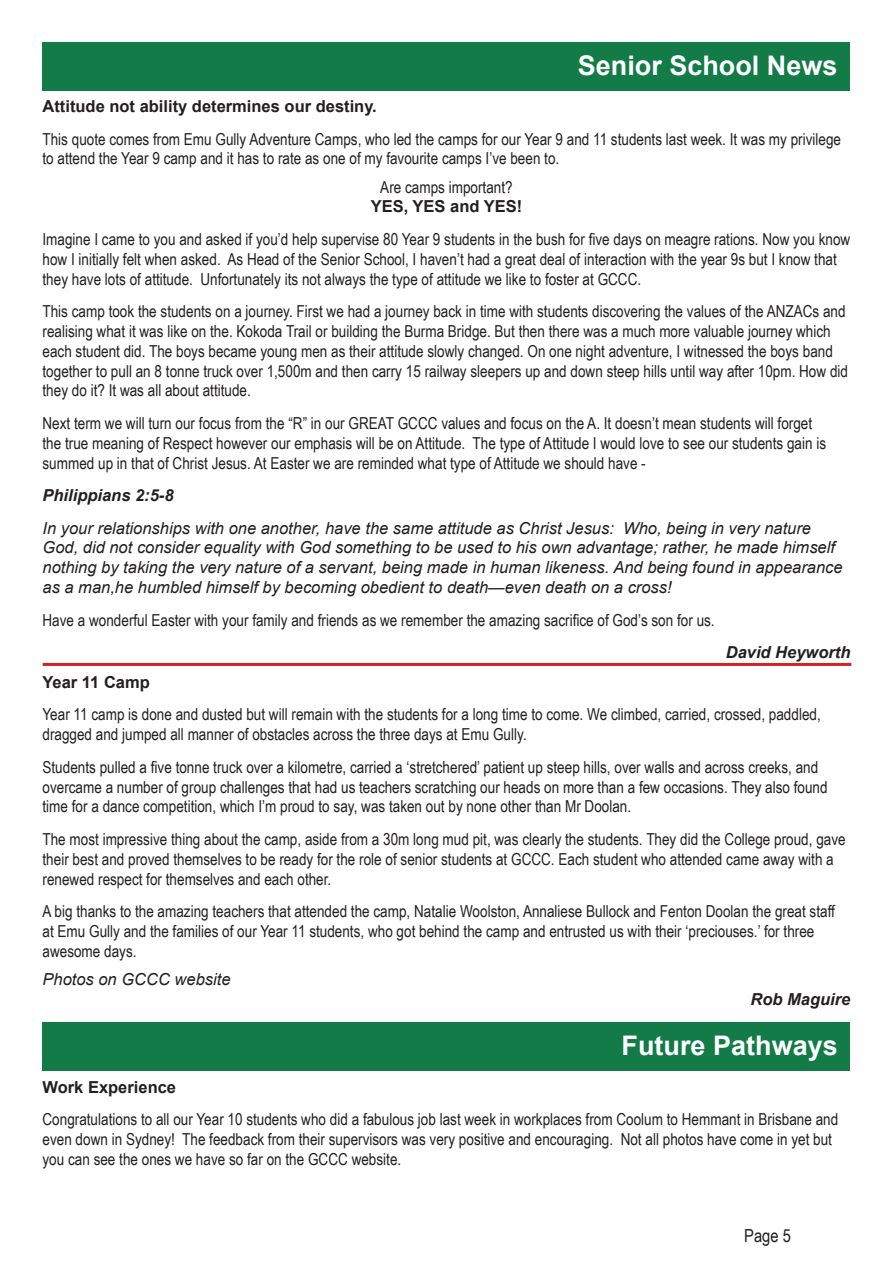
<style>
.page{position:relative;width:893px;height:1263px;background:#fff}
.page>*{position:absolute;margin:0;border:0;box-sizing:border-box;transform-origin:0 0}
.t1{font:700 27px "Arial";color:#fff}
.t2{font:18px "Arial Narrow";color:#231f20}
.t3{font:16.5px/19.8px "Arial Narrow";color:#231f20}
.t4{font:italic 16.5px/19.8px "Arial";color:#231f20}
.t5{font:700 16.5px "Arial";color:#231f20}
.t6{font:italic 700 16.5px "Arial";color:#231f20}
</style>
<div class="page">
<hr style="left:43px;top:663px;width:808px;height:3px;background:#d1232a">
<div style="left:42px;top:43px;width:808px;height:48px;background:#127b47"></div>
<div style="left:43px;top:1023px;width:807px;height:48px;background:#127b47"></div>
<p class="t1" style="left:578px;top:47px;width:261px">Senior School News</p>
<p class="t5" style="left:43px;top:95px;width:336px">Attitude not ability determines our destiny.</p>
<p class="t3" style="left:43px;top:128px;width:800px">This quote comes from Emu Gully Adventure Camps, who led the camps for our Year 9 and 11 students last week. It was my privilege to attend the Year 9 camp and it has to rate as one of my favourite camps I’ve been to.</p>
<p class="t3" style="left:380px;top:176px;width:134px">Are camps important?</p>
<p class="t5" style="left:371px;top:196px;width:153px">YES, YES and YES!</p>
<p class="t3" style="left:43px;top:229px;width:809px">Imagine I came to you and asked if you’d help supervise 80 Year 9 students in the bush for five days on meagre rations. Now you know how I initially felt when asked. As Head of the Senior School, I haven’t had a great deal of interaction with the year 9s but I know that they have lots of attitude. Unfortunately its not always the type of attitude we like to foster at GCCC.</p>
<p class="t3" style="left:43px;top:301px;width:807px">This camp took the students on a journey. First we had a journey back in time with students discovering the values of the ANZACs and realising what it was like on the. Kokoda Trail or building the Burma Bridge. But then there was a much more valuable journey which each student did. The boys became young men as their attitude slowly changed. On one night adventure, I witnessed the boys band together to pull an 8 tonne truck over 1,500m and then carry 15 railway sleepers up and down steep hills until way after 10pm. How did they do it? It was all about attitude.</p>
<p class="t3" style="left:43px;top:413px;width:785px">Next term we will turn our focus from the “R” in our GREAT GCCC values and focus on the A. It doesn’t mean students will forget the true meaning of Respect however our emphasis will be on Attitude. The type of Attitude I would love to see our students gain is summed up in that of Christ Jesus. At Easter we are reminded what type of Attitude we should have -</p>
<p class="t6" style="left:43px;top:484px;width:133px">Philippians 2:5-8</p>
<p class="t4" style="left:43px;top:518px;width:802px">In your relationships with one another, have the same attitude as Christ Jesus: Who, being in very nature God, did not consider equality with God something to be used to his own advantage; rather, he made himself nothing by taking the very nature of a servant, being made in human likeness. And being found in appearance as a man,he humbled himself by becoming obedient to death—even death on a cross!</p>
<p class="t3" style="left:43px;top:609px;width:674px">Have a wonderful Easter with your family and friends as we remember the amazing sacrifice of God’s son for us.</p>
<p class="t6" style="left:726px;top:641px;width:126px">David Heyworth</p>
<p class="t5" style="left:43px;top:671px;width:109px">Year 11 Camp</p>
<p class="t3" style="left:43px;top:704px;width:780px">Year 11 camp is done and dusted but will remain with the students for a long time to come. We climbed, carried, crossed, paddled, dragged and jumped all manner of obstacles across the three days at Emu Gully.</p>
<p class="t3" style="left:43px;top:756px;width:787px">Students pulled a five tonne truck over a kilometre, carried a ‘stretchered’ patient up steep hills, over walls and across creeks, and overcame a number of group challenges that had us teachers scratching our heads on more than a few occasions. They also found time for a dance competition, which I’m proud to say, was taken out by none other than Mr Doolan.</p>
<p class="t3" style="left:43px;top:828px;width:805px">The most impressive thing about the camp, aside from a 30m long mud pit, was clearly the students. They did the College proud, gave their best and proved themselves to be ready for the role of senior students at GCCC. Each student who attended came away with a renewed respect for themselves and each other.</p>
<p class="t3" style="left:43px;top:901px;width:794px">A big thanks to the amazing teachers that attended the camp, Natalie Woolston, Annaliese Bullock and Fenton Doolan the great staff at Emu Gully and the families of our Year 11 students, who got behind the camp and entrusted us with their ‘preciouses.’ for three awesome days.</p>
<p class="t4" style="left:43px;top:969px;width:189px">Photos on GCCC website</p>
<p class="t6" style="left:750px;top:988px;width:101px">Rob Maguire</p>
<p class="t1" style="left:622px;top:1028px;width:218px">Future Pathways</p>
<p class="t5" style="left:43px;top:1076px;width:135px">Work Experience</p>
<p class="t3" style="left:43px;top:1109px;width:797px">Congratulations to all our Year 10 students who did a fabulous job last week in workplaces from Coolum to Hemmant in Brisbane and even down in Sydney! The feedback from their supervisors was very positive and encouraging. Not all photos have come in yet but you can see the ones we have so far on the GCCC website.</p>
<p class="t2" style="left:744px;top:1222px;width:48px">Page 5</p>
</div>
